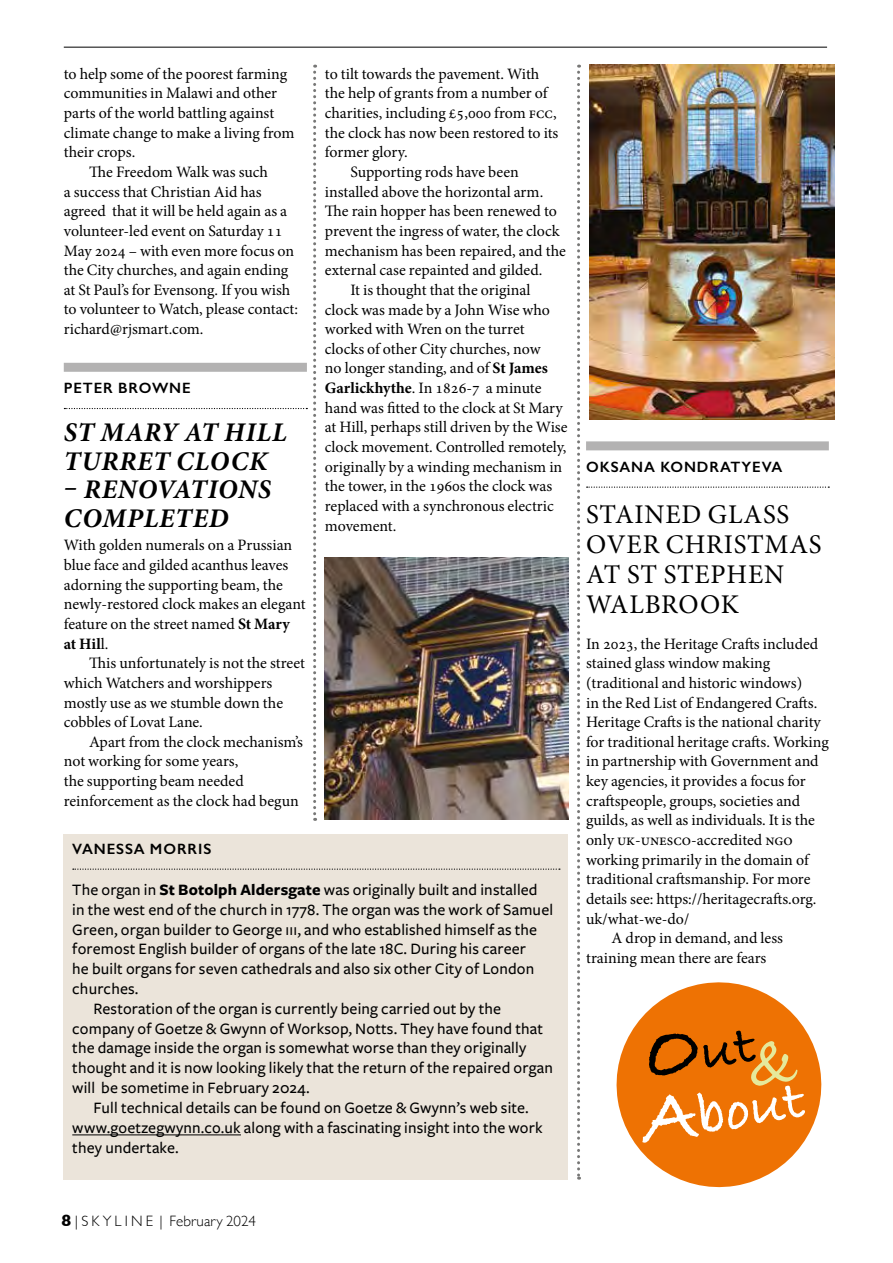
<style>
.page{position:relative;width:893px;height:1263px;background:#fff}
.page>*{position:absolute;margin:0;border:0;box-sizing:border-box;transform-origin:0 0}
.t1{font:700 58.05px "Bradley Hand ITCTT";color:#fff}
.t2{font:700 57px "Bradley Hand ITCTT";color:#000}
.t3{font:italic 700 27px/28.5px "Minion Pro";letter-spacing:.03em;color:#000}
.t4{font:27px/30px "Minion Pro";letter-spacing:.03em;color:#000}
.t5{font:500 16.5px "Freight Sans Pro";letter-spacing:.01em;color:#000}
.t6{font:15.9px/19.6px "Minion Pro";letter-spacing:-.005em;color:#000}
.t7{font:600 15px "Gill Sans";letter-spacing:.06em;color:#000}
.t8{font:300 15px "Gill Sans";color:#000}
.s1{font-weight:700}
.s2{font-size:77.85px}
.s3{font-family:"Caflisch Script Pro";font-weight:400;font-size:88.8px;color:#e5e99b}
.s4{font-size:75.45px}
.s5{font-weight:700;font-size:16.5px}
</style>
<div class="page">
<div style="left:64px;top:363px;width:243px;height:9px;background:#b3b2b2"></div>
<svg style="left:64px;top:408px;width:243px;height:1px"></svg>
<div style="left:586px;top:441px;width:243px;height:9px;background:#b3b2b2"></div>
<svg style="left:587px;top:486px;width:242px;height:2px"></svg>
<hr style="left:64px;top:47px;width:763px;height:1px;background:#000">
<img style="left:325px;top:558px;width:243px;height:261px">
<div style="left:64px;top:834px;width:504px;height:345px;background:#ebe4da"></div>
<svg style="left:73px;top:868px;width:487px;height:2px"></svg>
<hr style="left:72px;top:1135px;width:169px;height:1px;background:#000">
<img style="left:589px;top:65px;width:246px;height:355px">
<svg style="left:313px;top:65px;width:3px;height:756px"></svg>
<svg style="left:577px;top:65px;width:3px;height:1114px"></svg>
<svg style="left:616px;top:982px;width:206px;height:206px;fill:#ee7203"></svg>
<p class="t6" style="left:64px;top:64px;width:225px">to help some of the poorest farming</p>
<p class="t6" style="left:64px;top:83px;width:215px">communities in Malawi and other</p>
<p class="t6" style="left:64px;top:103px;width:212px">parts of the world battling against</p>
<p class="t6" style="left:64px;top:123px;width:232px">climate change to make a living from</p>
<p class="t6" style="left:64px;top:142px;width:73px">their crops.</p>
<p class="t6" style="left:89px;top:162px;width:180px">The Freedom Walk was such</p>
<p class="t6" style="left:64px;top:182px;width:199px">a success that Christian Aid has</p>
<p class="t6" style="left:64px;top:201px;width:225px">agreed that it will be held again as a</p>
<p class="t6" style="left:64px;top:221px;width:220px">volunteer-led event on Saturday 11</p>
<p class="t6" style="left:64px;top:241px;width:232px">May 2024 – with even more focus on</p>
<p class="t6" style="left:64px;top:260px;width:226px">the City churches, and again ending</p>
<p class="t6" style="left:64px;top:280px;width:228px">at St Paul’s for Evensong. If you wish</p>
<p class="t6" style="left:64px;top:300px;width:236px">to volunteer to Watch, please contact:</p>
<p class="t6" style="left:64px;top:319px;width:141px">richard@rjsmart.com.</p>
<p class="t7" style="left:64px;top:379px;width:128px">PETER BROWNE</p>
<h3 class="t3" style="left:64px;top:418px;width:224px">ST MARY AT HILL<br>TURRET CLOCK</h3>
<h3 class="t3" style="left:64px;top:475px;width:209px">– RENOVATIONS<br>COMPLETED</h3>
<p class="t6" style="left:64px;top:535px;width:243px">With golden numerals on a Prussian blue face and gilded acanthus leaves adorning the supporting beam, the newly-restored clock makes an elegant feature on the street named <span class="s1">St Mary at Hil</span>l.</p>
<p class="t6" style="left:64px;top:653px;width:243px;text-indent:26px">This unfortunately is not the street which Watchers and worshippers mostly use as we stumble down the cobbles of Lovat Lane.</p>
<p class="t6" style="left:64px;top:732px;width:241px;text-indent:26px">Apart from the clock mechanism’s not working for some years,<br>the supporting beam needed reinforcement as the clock had begun</p>
<p class="t6" style="left:325px;top:64px;width:216px">to tilt towards the pavement. With</p>
<p class="t6" style="left:325px;top:83px;width:224px">the help of grants from a number of</p>
<p class="t6" style="left:325px;top:103px;width:233px">charities, including £5,000 from FCC,</p>
<p class="t6" style="left:325px;top:123px;width:235px">the clock has now been restored to its</p>
<p class="t6" style="left:325px;top:142px;width:84px">former glory.</p>
<p class="t6" style="left:350px;top:162px;width:170px">Supporting rods have been</p>
<p class="t6" style="left:325px;top:182px;width:220px">installed above the horizontal arm.</p>
<p class="t6" style="left:325px;top:201px;width:234px">The rain hopper has been renewed to</p>
<p class="t6" style="left:325px;top:221px;width:236px">prevent the ingress of water, the clock</p>
<p class="t6" style="left:325px;top:241px;width:242px">mechanism has been repaired, and the</p>
<p class="t6" style="left:325px;top:260px;width:219px">external case repainted and gilded.</p>
<p class="t6" style="left:350px;top:280px;width:182px">It is thought that the original</p>
<p class="t6" style="left:325px;top:300px;width:227px">clock was made by a John Wise who</p>
<p class="t6" style="left:325px;top:319px;width:201px">worked with Wren on the turret</p>
<p class="t6" style="left:325px;top:339px;width:217px">clocks of other City churches, now</p>
<p class="t6" style="left:325px;top:359px;width:224px">no longer standing, and of <span class="s1">St James</span></p>
<p class="t6" style="left:325px;top:378px;width:218px"><span class="s1">Garlickhythe</span>. In 1826-7 a minute</p>
<p class="t6" style="left:325px;top:398px;width:240px">hand was fitted to the clock at St Mary</p>
<p class="t6" style="left:325px;top:418px;width:244px">at Hill, perhaps still driven by the Wise</p>
<p class="t6" style="left:325px;top:437px;width:243px">clock movement. Controlled remotely,</p>
<p class="t6" style="left:325px;top:457px;width:239px">originally by a winding mechanism in</p>
<p class="t6" style="left:325px;top:477px;width:229px">the tower, in the 1960s the clock was</p>
<p class="t6" style="left:325px;top:496px;width:231px">replaced with a synchronous electric</p>
<p class="t6" style="left:325px;top:516px;width:73px">movement.</p>
<p class="t7" style="left:72px;top:839px;width:141px">VANESSA MORRIS</p>
<p class="t5" style="left:72px;top:879px;width:467px">The organ in <span class="s1">St Botolph Aldersgate</span> was originally built and installed</p>
<p class="t5" style="left:72px;top:898px;width:482px">in the west end of the church in 1778. The organ was the work of Samuel</p>
<p class="t5" style="left:72px;top:918px;width:466px">Green, organ builder to George iii, and who established himself as the</p>
<p class="t5" style="left:72px;top:938px;width:455px">foremost English builder of organs of the late 18C. During his career</p>
<p class="t5" style="left:72px;top:958px;width:464px">he built organs for seven cathedrals and also six other City of London</p>
<p class="t5" style="left:72px;top:978px;width:68px">churches.</p>
<p class="t5" style="left:94px;top:997px;width:409px">Restoration of the organ is currently being carried out by the</p>
<p class="t5" style="left:72px;top:1017px;width:472px">company of Goetze &amp; Gwynn of Worksop, Notts. They have found that</p>
<p class="t5" style="left:72px;top:1037px;width:455px">the damage inside the organ is somewhat worse than they originally</p>
<p class="t5" style="left:72px;top:1057px;width:482px">thought and it is now looking likely that the return of the repaired organ</p>
<p class="t5" style="left:72px;top:1077px;width:239px">will be sometime in February 2024.</p>
<p class="t5" style="left:94px;top:1096px;width:437px">Full technical details can be found on Goetze &amp; Gwynn’s web site.</p>
<p class="t5" style="left:72px;top:1116px;width:472px">www.goetzegwynn.co.uk along with a fascinating insight into the work</p>
<p class="t5" style="left:72px;top:1136px;width:108px">they undertake.</p>
<p class="t7" style="left:586px;top:457px;width:198px">OKSANA KONDRATYEVA</p>
<h3 class="t4" style="left:586px;top:500px;width:237px">STAINED GLASS<br>OVER CHRISTMAS<br>AT ST STEPHEN<br>WALBROOK</h3>
<p class="t6" style="left:586px;top:634px;width:234px">In 2023, the Heritage Crafts included</p>
<p class="t6" style="left:586px;top:653px;width:186px">stained glass window making</p>
<p class="t6" style="left:586px;top:673px;width:218px">(traditional and historic windows)</p>
<p class="t6" style="left:586px;top:693px;width:233px">in the Red List of Endangered Crafts.</p>
<p class="t6" style="left:586px;top:712px;width:236px">Heritage Crafts is the national charity</p>
<p class="t6" style="left:586px;top:732px;width:244px">for traditional heritage crafts. Working</p>
<p class="t6" style="left:586px;top:752px;width:234px">in partnership with Government and</p>
<p class="t6" style="left:586px;top:771px;width:221px">key agencies, it provides a focus for</p>
<p class="t6" style="left:586px;top:791px;width:216px">craftspeople, groups, societies and</p>
<p class="t6" style="left:586px;top:810px;width:230px">guilds, as well as individuals. It is the</p>
<p class="t6" style="left:586px;top:830px;width:208px">only UK-UNESCO-accredited NGO</p>
<p class="t6" style="left:586px;top:850px;width:224px">working primarily in the domain of</p>
<p class="t6" style="left:586px;top:869px;width:226px">traditional craftsmanship. For more</p>
<p class="t6" style="left:586px;top:889px;width:232px">details see: https://heritagecrafts.org.</p>
<p class="t6" style="left:586px;top:909px;width:105px">uk/what-we-do/</p>
<p class="t6" style="left:612px;top:928px;width:173px">A drop in demand, and less</p>
<p class="t6" style="left:586px;top:948px;width:182px">training mean there are fears</p>
<h2 class="t2" style="left:638px;top:1019px;width:149px;rotate:-9deg"><span class="s2">O</span>ut<span class="s3">&amp;</span></h2>
<h1 class="t1" style="left:636px;top:1081px;width:165px;rotate:-9deg"><span class="s4">A</span>bout</h1>
<p class="t8" style="left:62px;top:1210px;width:196px"><span class="s5">8</span> | S K Y L I N E | February 2024</p>
</div>
